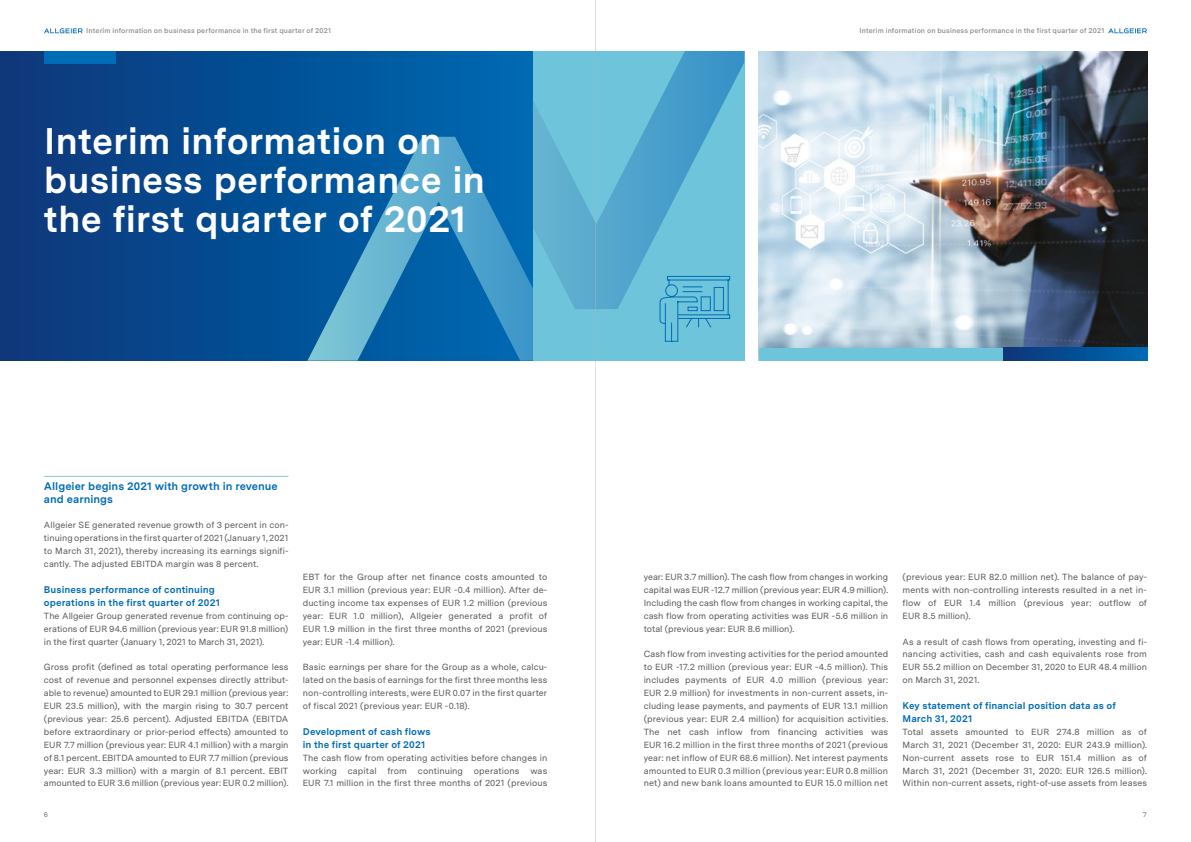
<style>
.page{position:relative;width:1191px;height:842px;background:#fff}
.page>*{position:absolute;margin:0;border:0;box-sizing:border-box;transform-origin:0 0}
.t1{font:700 37px/38.7px "Messina Sans";color:#fff}
.t2{font:700 11px/12.9px "Messina Sans";color:#006cb5}
.t3{font:700 9.7px/12.9px "Messina Sans";letter-spacing:.005em;color:#006cb5}
.t4{font:8.9px/12.9px "Messina Sans";letter-spacing:.005em;color:#575756;text-align:justify}
.t5{font:600 7px "Messina Sans";letter-spacing:.02em;color:#878787}
</style>
<div class="page">
<div style="left:0;top:51px;width:547px;height:310px;background:linear-gradient(to right,#0d3679,#006bb4)"></div>
<hr style="left:44px;top:476px;width:244px;height:1px;background:#84ccd5">
<div style="left:44px;top:51px;width:72px;height:13px;background:#006cb5"></div>
<div style="left:533px;top:51px;width:211px;height:310px;background:#6ec4da"></div>
<svg style="left:533px;top:51px;width:211px;height:258px"></svg>
<img style="left:758px;top:51px;width:389px;height:297px">
<div style="left:758px;top:348px;width:259px;height:13px;background:#6ec4da"></div>
<svg style="left:659px;top:276px;width:71px;height:66px"></svg>
<svg style="left:307px;top:137px;width:226px;height:224px;background:#217ab4"></svg>
<svg style="left:1003px;top:348px;width:144px;height:13px;background:#044f94"></svg>
<svg style="left:1108px;top:28px;width:38px;height:5px"></svg>
<svg style="left:44px;top:28px;width:39px;height:5px"></svg>
<hr style="left:595px;top:0;width:1px;height:842px;background:#b3b2b2">
<p class="t5" style="left:86px;top:26px;width:246px">Interim information on business performance in the first quarter of 2021</p>
<p class="t5" style="left:859px;top:26px;width:246px">Interim information on business performance in the first quarter of 2021</p>
<h1 class="t1" style="left:44px;top:120px;width:442px">Interim information on business performance in the first quarter of 2021</h1>
<p class="t2" style="left:44px;top:479px;width:235px">Allgeier begins 2021 with growth in revenue and earnings</p>
<p class="t4" style="left:44px;top:518px;width:246px">Allgeier SE generated revenue growth of 3 percent in con&shy;tinuing operations in the first quarter of 2021 (January 1, 2021 to March 31, 2021), thereby increasing its earnings signifi&shy;cantly. The adjusted EBITDA margin was 8 percent.</p>
<p class="t3" style="left:44px;top:582px;width:177px">Business performance of continuing operations in the first quarter of 2021</p>
<p class="t4" style="left:44px;top:609px;width:246px">The Allgeier Group generated revenue from continuing op&shy;erations of EUR 94.6 million (previous year: EUR 91.8 million) in the first quarter (January 1, 2021 to March 31, 2021).</p>
<p class="t4" style="left:44px;top:660px;width:246px">Gross profit (defined as total operating performance less cost of revenue and personnel expenses directly attribut&shy;able to revenue) amounted to EUR 29.1 million (previous year:<br>EUR 23.5 million), with the margin rising to 30.7 percent (previous year: 25.6 percent). Adjusted EBITDA (EBITDA before extraordinary or prior-period effects) amounted to EUR 7.7 million (previous year: EUR 4.1 million) with a margin of 8.1 percent. EBITDA amounted to EUR 7.7 million (previous year: EUR 3.3 million) with a margin of 8.1 percent. EBIT amounted to EUR 3.6 million (previous year: EUR 0.2 million).</p>
<p class="t4" style="left:303px;top:570px;width:246px">EBT for the Group after net finance costs amounted to EUR 3.1 million (previous year: EUR -0.4 million). After de&shy;ducting income tax expenses of EUR 1.2 million (previous year: EUR 1.0 million), Allgeier generated a profit of EUR 1.9 million in the first three months of 2021 (previous year: EUR -1.4 million).</p>
<p class="t4" style="left:303px;top:660px;width:246px">Basic earnings per share for the Group as a whole, calcu&shy;lated on the basis of earnings for the first three months less non-controlling interests, were EUR 0.07 in the first quarter of fiscal 2021 (previous year: EUR -0.18).</p>
<p class="t3" style="left:303px;top:724px;width:129px">Development of cash flows in the first quarter of 2021</p>
<p class="t4" style="left:303px;top:751px;width:246px">The cash flow from operating activities before changes in working capital from continuing operations was EUR 7.1 million in the first three months of 2021 (previous</p>
<p class="t4" style="left:643px;top:570px;width:246px">year: EUR 3.7 million). The cash flow from changes in working capital was EUR -12.7 million (previous year: EUR 4.9 million).<br>Including the cash flow from changes in working capital, the cash flow from operating activities was EUR -5.6 million in total (previous year: EUR 8.6 million).</p>
<p class="t4" style="left:643px;top:647px;width:246px">Cash flow from investing activities for the period amounted to EUR -17.2 million (previous year: EUR -4.5 million). This includes payments of EUR 4.0 million (previous year:<br>EUR 2.9 million) for investments in non-current assets, in&shy;cluding lease payments, and payments of EUR 13.1 million (previous year: EUR 2.4 million) for acquisition activities.<br>The net cash inflow from financing activities was EUR 16.2 million in the first three months of 2021 (previous year: net inflow of EUR 68.6 million). Net interest payments amounted to EUR 0.3 million (previous year: EUR 0.8 million net) and new bank loans amounted to EUR 15.0 million net</p>
<p class="t4" style="left:902px;top:570px;width:246px">(previous year: EUR 82.0 million net). The balance of pay&shy;ments with non-controlling interests resulted in a net in&shy;flow of EUR 1.4 million (previous year: outflow of EUR 8.5 million).</p>
<p class="t4" style="left:902px;top:635px;width:246px">As a result of cash flows from operating, investing and fi&shy;nancing activities, cash and cash equivalents rose from EUR 55.2 million on December 31, 2020 to EUR 48.4 million on March 31, 2021.</p>
<p class="t3" style="left:902px;top:699px;width:215px">Key statement of financial position data as of<br>March 31, 2021</p>
<p class="t4" style="left:902px;top:725px;width:246px">Total assets amounted to EUR 274.8 million as of March 31, 2021 (December 31, 2020: EUR 243.9 million).<br>Non-current assets rose to EUR 151.4 million as of March 31, 2021 (December 31, 2020: EUR 126.5 million).<br>Within non-current assets, right-of-use assets from leases</p>
<p class="t5" style="left:44px;top:809px;width:6px">6</p>
<p class="t5" style="left:1142px;top:809px;width:5px">7</p>
</div>
